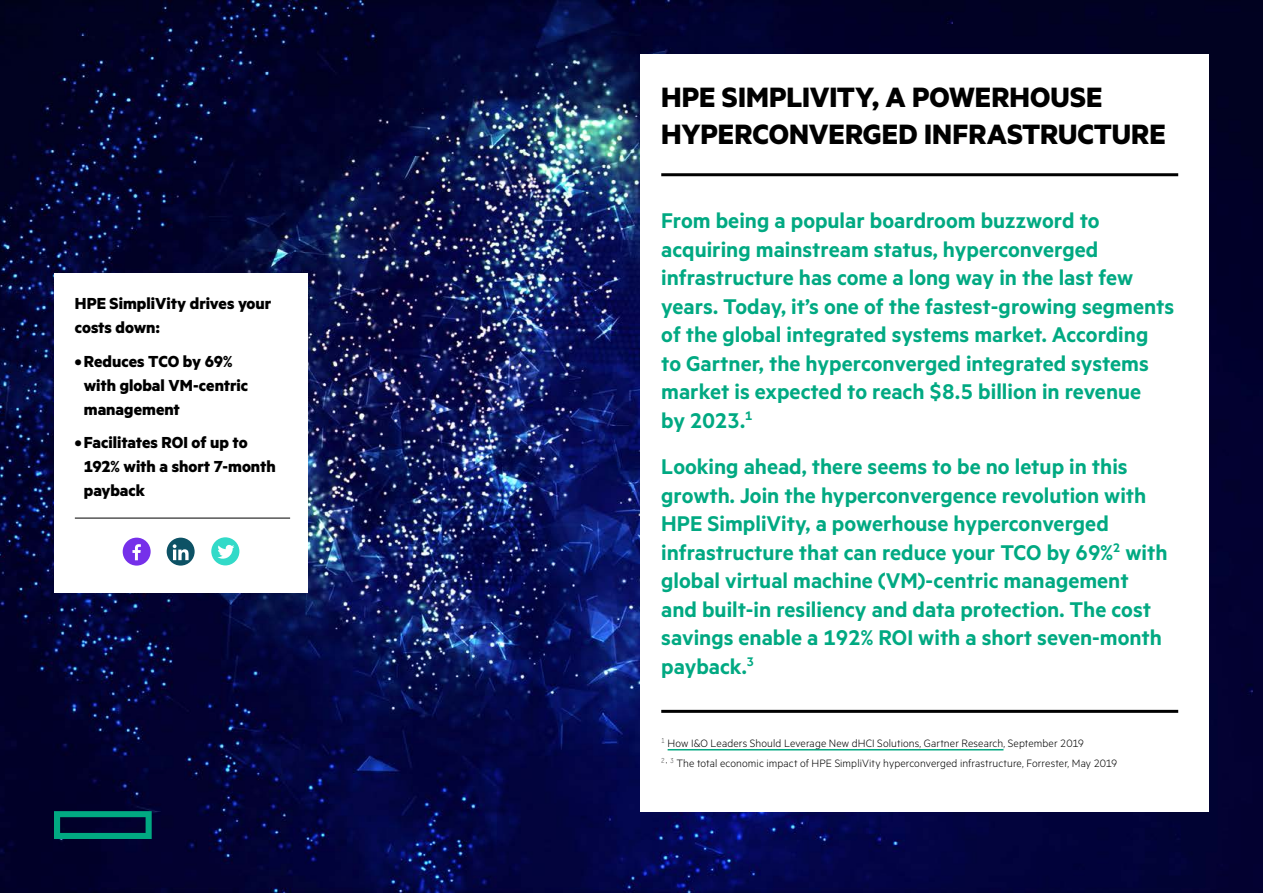
<style>
.page{position:relative;width:1263px;height:893px;background:#fff}
.page>*{position:absolute;margin:0;border:0;box-sizing:border-box;transform-origin:0 0}
.t1{font:700 31.5px/37.5px "Metric HPE";color:#000}
.t2{font:600 24px/28.5px "Metric HPE";color:#01a982}
.t3{font:700 18px/24px "Metric HPE";color:#000}
.t4{font:300 12px/20.2px "Metric HPE";letter-spacing:.01em;color:#000}
</style>
<div class="page">
<img style="left:0;top:0;width:1263px;height:893px">
<div style="left:640px;top:54px;width:569px;height:757px;background:#fff"></div>
<svg style="left:54px;top:811px;width:98px;height:28px;background:#015557"></svg>
<hr style="left:668px;top:749px;width:335px;height:1px;background:#01a982">
<div style="left:54px;top:273px;width:253px;height:319px;background:#fff"></div>
<div style="left:123px;top:538px;width:28px;height:28px;background:#7630ea;border-radius:50%"></div>
<svg style="left:132px;top:544px;width:9px;height:16px"></svg>
<div style="left:167px;top:538px;width:28px;height:28px;background:#0d5265;border-radius:50%"></div>
<svg style="left:173px;top:544px;width:16px;height:16px"></svg>
<div style="left:211px;top:537px;width:28px;height:28px;background:#32dac8;border-radius:50%"></div>
<svg style="left:217px;top:545px;width:17px;height:14px"></svg>
<hr style="left:75px;top:518px;width:215px;height:1px;background:#000">
<hr style="left:661px;top:173px;width:517px;height:3px;background:#000">
<hr style="left:661px;top:710px;width:517px;height:3px;background:#000">
<p class="t3" style="left:75px;top:291px;width:198px">HPE SimpliVity drives your costs down:</p>
<p class="t3" style="left:84px;top:349px;width:166px;text-indent:-9px">•Reduces TCO by 69% with global VM-centric management</p>
<p class="t3" style="left:84px;top:430px;width:193px;text-indent:-9px">•Facilitates ROI of up to<br>192% with a short 7-month payback</p>
<h1 class="t1" style="left:661px;top:77px;width:506px">HPE SIMPLIVITY, A POWERHOUSE<br>HYPERCONVERGED INFRASTRUCTURE</h1>
<p class="t2" style="left:661px;top:206px;width:514px">From being a popular boardroom buzzword to acquiring mainstream status, hyperconverged infrastructure has come a long way in the last few years. Today, it’s one of the fastest-growing segments of the global integrated systems market. According to Gartner, the hyperconverged integrated systems market is expected to reach $8.5 billion in revenue<br>by 2023.<sup>1</sup></p>
<p class="t2" style="left:661px;top:452px;width:508px">Looking ahead, there seems to be no letup in this growth. Join the hyperconvergence revolution with HPE SimpliVity, a powerhouse hyperconverged infrastructure that can reduce your TCO by 69%<sup>2</sup> with global virtual machine (VM)-centric management and built-in resiliency and data protection. The cost savings enable a 192% ROI with a short seven-month payback.<sup>3</sup></p>
<p class="t4" style="left:661px;top:732px;width:458px"><sup>1</sup> How I&amp;O Leaders Should Leverage New dHCI Solutions, Gartner Research, September 2019<br><sup>2,</sup> <sup>3</sup> The total economic impact of HPE SimpliVity hyperconverged infrastructure, Forrester, May 2019</p>
</div>
